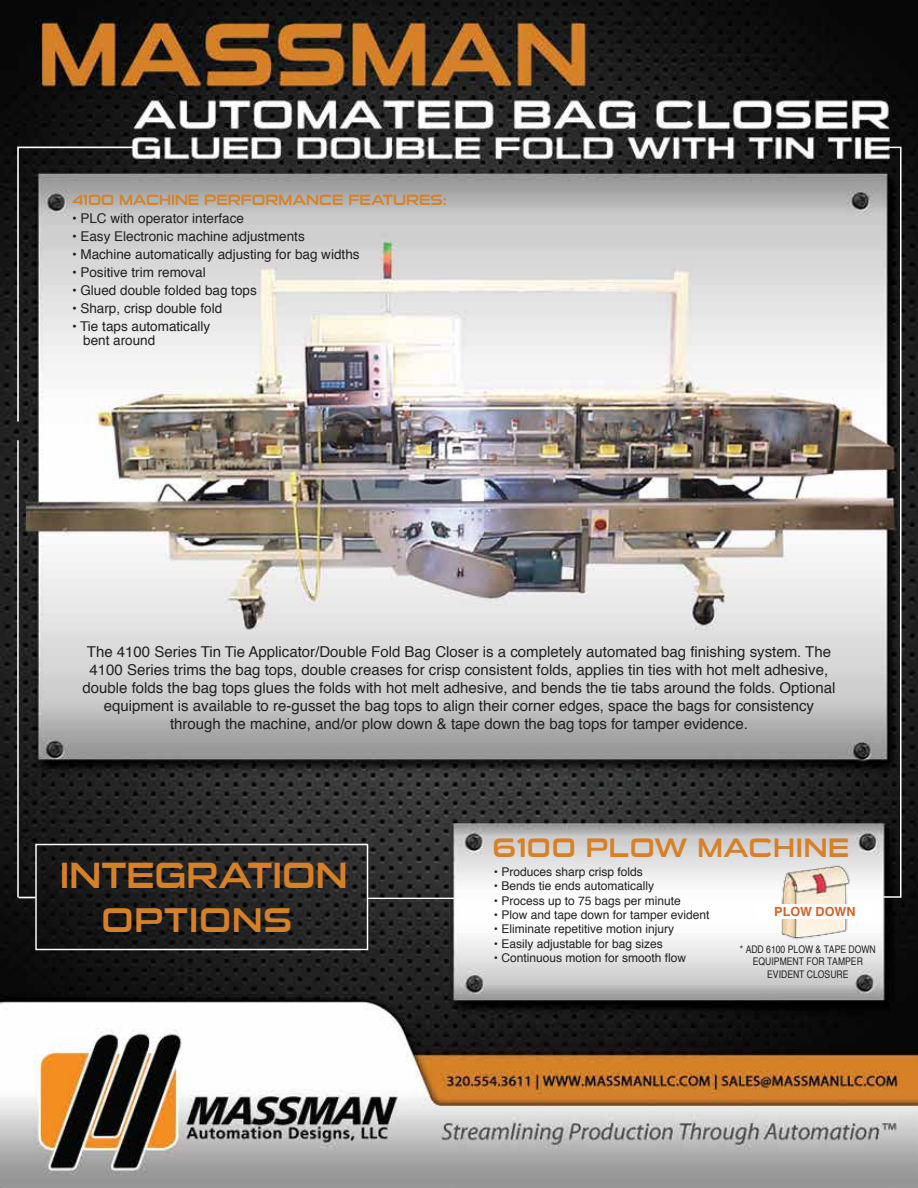
<style>
.page{position:relative;width:918px;height:1188px;background:#fff}
.page>*{position:absolute;margin:0;border:0;box-sizing:border-box;transform-origin:0 0}
.t1{font:36.75px "Sui Generis Rg";color:#d68128}
.t2{font:34.5px "Sui Generis Rg";letter-spacing:.025em;color:#d68128}
.t3{font:27px "Sui Generis Rg";letter-spacing:.025em;color:#d68128}
.t4{font:15px/18px "Helvetica";color:#231f20;text-align:center}
.t5{font:15px "Sui Generis Rg";color:#d68228}
.t6{font:13.5px/13.5px "Helvetica";color:#231f20}
.t7{font:700 12.6px "Helvetica";color:#d56127}
.t8{font:12px "Helvetica";color:#231f20}
.t9{font:condensed 10.5px/12.6px "Helvetica";color:#231f20;text-align:center}
</style>
<div class="page">
<img style="left:0;top:0;width:918px;height:1188px">
<hr style="left:368px;top:898px;width:86px;height:1px;background:#fff">
<div style="left:35px;top:844px;width:333px;height:106px;border:1px solid #fff"></div>
<svg style="left:882px;top:146px;width:20px;height:752px;background:#4e4d4d"></svg>
<svg style="left:16px;top:439px;width:19px;height:460px;background:#313130"></svg>
<svg style="left:16px;top:146px;width:121px;height:277px"></svg>
<img style="left:763px;top:841px;width:104px;height:121px">
<div style="left:757px;top:904px;width:116px;height:15px;background:#fff"></div>
<p class="t5" style="left:72px;top:192px;width:376px">4100 MACHINE PERFORMANCE FEATURES:</p>
<p class="t6" style="left:72px;top:212px;width:174px">• PLC with operator interface</p>
<p class="t6" style="left:72px;top:230px;width:234px">• Easy Electronic machine adjustments</p>
<p class="t6" style="left:72px;top:248px;width:289px">• Machine automatically adjusting for bag widths</p>
<p class="t6" style="left:72px;top:266px;width:135px">• Positive trim removal</p>
<p class="t6" style="left:72px;top:284px;width:186px">• Glued double folded bag tops</p>
<p class="t6" style="left:72px;top:302px;width:152px">• Sharp, crisp double fold</p>
<p class="t6" style="left:83px;top:320px;width:129px;text-indent:-11px">• Tie taps automatically bent around</p>
<p class="t4" style="left:83px;top:644px;width:754px">The 4100 Series Tin Tie Applicator/Double Fold Bag Closer is a completely automated bag finishing system. The 4100 Series trims the bag tops, double creases for crisp consistent folds, applies tin ties with hot melt adhesive, double folds the bag tops glues the folds with hot melt adhesive, and bends the tie tabs around the folds. Optional equipment is available to re-gusset the bag tops to align their corner edges, space the bags for consistency through the machine, and/or plow down &amp; tape down the bag tops for tamper evidence.</p>
<h1 class="t1" style="left:60px;top:854px;width:289px">INTEGRATION</h1>
<h2 class="t2" style="left:101px;top:900px;width:192px">OPTIONS</h2>
<h3 class="t3" style="left:492px;top:832px;width:358px">6100 PLOW MACHINE</h3>
<p class="t8" style="left:494px;top:862px;width:150px">• Produces sharp crisp folds</p>
<p class="t8" style="left:494px;top:877px;width:162px">• Bends tie ends automatically</p>
<p class="t8" style="left:494px;top:891px;width:188px">• Process up to 75 bags per minute</p>
<p class="t8" style="left:494px;top:906px;width:217px">• Plow and tape down for tamper evident</p>
<p class="t8" style="left:494px;top:920px;width:182px">• Eliminate repetitive motion injury</p>
<p class="t8" style="left:494px;top:934px;width:170px">• Easily adjustable for bag sizes</p>
<p class="t8" style="left:494px;top:949px;width:194px">• Continuous motion for smooth flow</p>
<p class="t7" style="left:774px;top:901px;width:83px">PLOW DOWN</p>
<p class="t9" style="left:740px;top:942px;width:137px">* ADD 6100 PLOW &amp; TAPE DOWN<br>EQUIPMENT FOR TAMPER<br>EVIDENT CLOSURE</p>
</div>
